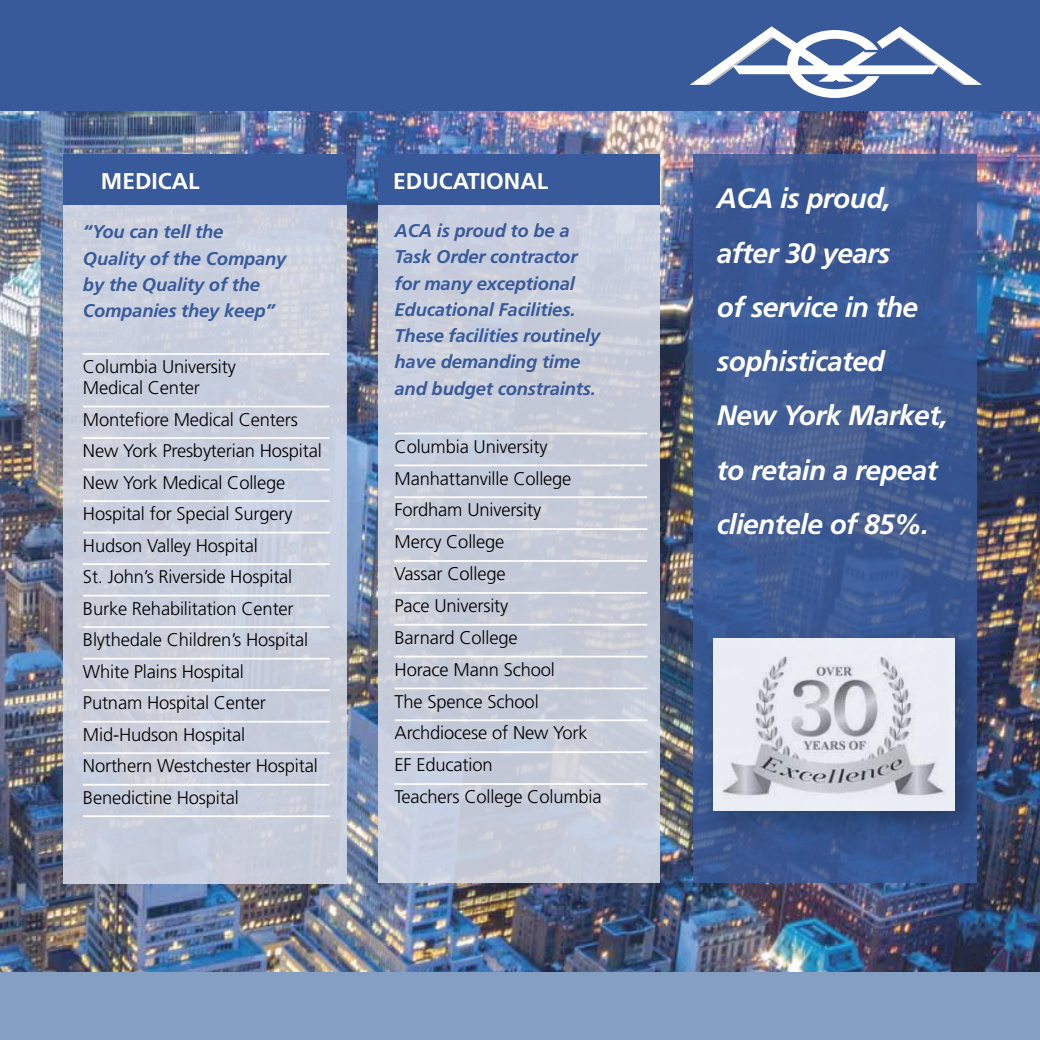
<style>
.page{position:relative;width:1040px;height:1040px;background:#fff}
.page>*{position:absolute;margin:0;border:0;box-sizing:border-box;transform-origin:0 0}
.t1{font:italic 700 28px/54.2px "Frutiger";letter-spacing:-.02em;color:#fff}
.t2{font:700 22.75px "Frutiger";color:#fff}
.t3{font:300 18.38px/31.5px "Frutiger";letter-spacing:-.01em;color:#000}
.t4{font:italic 700 18.38px/26.2px "Frutiger";letter-spacing:-.01em;color:#385a9a}
</style>
<div class="page">
<img style="left:0;top:110px;width:1040px;height:862px">
<div style="left:63px;top:158px;width:283px;height:725px;background:#c9cedd"></div>
<div style="left:378px;top:158px;width:281px;height:724px;background:#c7ccda"></div>
<svg style="left:693px;top:154px;width:283px;height:729px;background:#3e5b94"></svg>
<div style="left:63px;top:154px;width:283px;height:51px;background:#385a9a"></div>
<div style="left:378px;top:154px;width:281px;height:51px;background:#385a9a"></div>
<div style="left:0;top:0;width:1040px;height:110px;background:#385a9a"></div>
<hr style="left:83px;top:353px;width:247px;height:2px;background:#fff">
<hr style="left:83px;top:405px;width:247px;height:2px;background:#fff">
<hr style="left:83px;top:437px;width:247px;height:2px;background:#fff">
<hr style="left:83px;top:468px;width:247px;height:2px;background:#fff">
<hr style="left:83px;top:500px;width:247px;height:2px;background:#fff">
<hr style="left:83px;top:531px;width:247px;height:2px;background:#fff">
<hr style="left:83px;top:563px;width:247px;height:2px;background:#fff">
<hr style="left:83px;top:594px;width:247px;height:2px;background:#fff">
<hr style="left:83px;top:626px;width:247px;height:2px;background:#fff">
<hr style="left:83px;top:657px;width:247px;height:2px;background:#fff">
<hr style="left:83px;top:689px;width:247px;height:2px;background:#fff">
<hr style="left:83px;top:720px;width:247px;height:2px;background:#fff">
<hr style="left:83px;top:752px;width:247px;height:2px;background:#fff">
<hr style="left:83px;top:783px;width:247px;height:2px;background:#fff">
<hr style="left:83px;top:815px;width:247px;height:2px;background:#fff">
<hr style="left:394px;top:432px;width:253px;height:2px;background:#fff">
<hr style="left:394px;top:464px;width:253px;height:2px;background:#fff">
<hr style="left:394px;top:496px;width:253px;height:2px;background:#fff">
<hr style="left:394px;top:528px;width:253px;height:2px;background:#fff">
<hr style="left:394px;top:560px;width:253px;height:2px;background:#fff">
<hr style="left:394px;top:592px;width:253px;height:1px;background:#fff">
<hr style="left:394px;top:624px;width:253px;height:1px;background:#fff">
<hr style="left:394px;top:655px;width:253px;height:2px;background:#fff">
<hr style="left:394px;top:687px;width:253px;height:2px;background:#fff">
<hr style="left:394px;top:719px;width:253px;height:2px;background:#fff">
<hr style="left:394px;top:751px;width:253px;height:2px;background:#fff">
<hr style="left:394px;top:783px;width:253px;height:2px;background:#fff">
<svg style="left:690px;top:26px;width:292px;height:72px"></svg>
<div style="left:0;top:972px;width:1040px;height:68px;background:#849fc2"></div>
<div style="left:697px;top:623px;width:295px;height:225px;background:#000;opacity:.35"></div>
<div style="left:712px;top:638px;width:242px;height:173px;background:#eaedf3"></div>
<img style="left:722px;top:656px;width:223px;height:140px">
<p class="t2" style="left:101px;top:168px;width:64px">MEDICAL</p>
<p class="t4" style="left:83px;top:219px;width:205px">“You can tell the<br>Quality of the Company by the Quality of the<br>Companies they keep”</p>
<p class="t3" style="left:83px;top:356px;width:154px;line-height:21px">Columbia University<br>Medical Center</p>
<p class="t3" style="left:83px;top:404px;width:240px">Montefiore Medical Centers<br>New York Presbyterian Hospital<br>New York Medical College<br>Hospital for Special Surgery<br>Hudson Valley Hospital<br>St. John’s Riverside Hospital<br>Burke Rehabilitation Center<br>Blythedale Children’s Hospital<br>White Plains Hospital<br>Putnam Hospital Center<br>Mid-Hudson Hospital<br>Northern Westchester Hospital<br>Benedictine Hospital</p>
<p class="t2" style="left:393px;top:168px;width:61px">EDUCATIONAL</p>
<p class="t4" style="left:394px;top:217px;width:207px">ACA is proud to be a<br>Task Order contractor for many exceptional<br>Educational Facilities.<br>These facilities routinely have demanding time and budget constraints.</p>
<p class="t3" style="left:394px;top:431px;width:208px">Columbia University<br>Manhattanville College<br>Fordham University<br>Mercy College<br>Vassar College<br>Pace University<br>Barnard College<br>Horace Mann School<br>The Spence School<br>Archdiocese of New York<br>EF Education<br>Teachers College Columbia</p>
<h1 class="t1" style="left:717px;top:171px;width:232px">ACA is proud, after 30 years<br>of service in the sophisticated<br>New York Market, to retain a repeat clientele of 85%.</h1>
</div>
